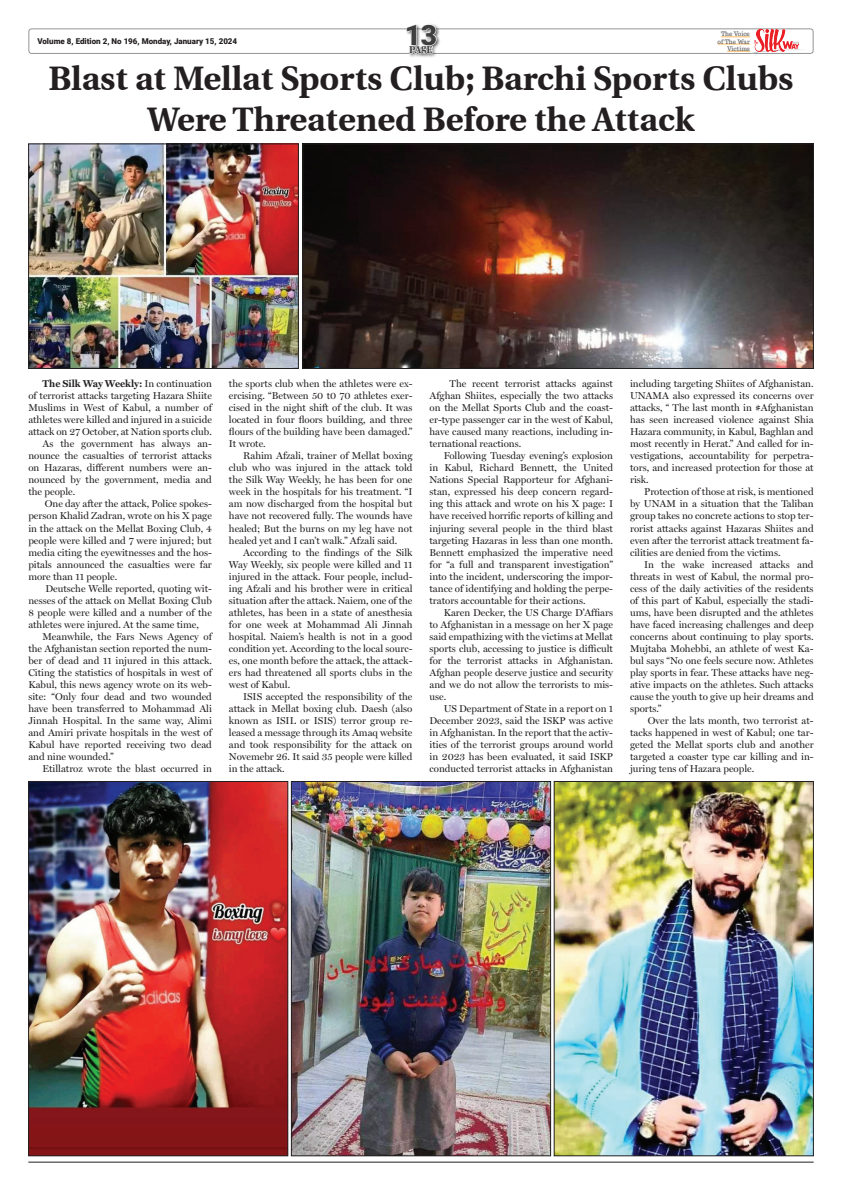
<style>
.page{position:relative;width:842px;height:1191px;background:#fff}
.page>*{position:absolute;margin:0;border:0;box-sizing:border-box;transform-origin:0 0}
.t1{font:700 34px/40.8px "Utopia";color:#231f20;text-align:center}
.t2{font:900 28px "Roboto";color:#3e3e3f}
.t3{font:10px/12px "Miller Display";color:#231f20;text-align:justify}
.t4{font:700 10px "Miller Text";color:#231f20}
.t5{font:700 10px "Utopia";color:#3e3e3f}
.t6{font:900 8px "Roboto";color:#231f20}
.t7{font:6px/7.2px "Trocchi";color:#57585a;text-align:center}
.s1{font-family:"Miller Display";font-weight:400}
</style>
<div class="page">
<img style="left:30px;top:783px;width:256px;height:371px">
<div style="left:28px;top:781px;width:260px;height:375px;border:1px solid #231f20"></div>
<img style="left:293px;top:783px;width:256px;height:371px">
<div style="left:291px;top:781px;width:260px;height:375px;border:1px solid #231f20"></div>
<img style="left:556px;top:783px;width:256px;height:371px">
<div style="left:554px;top:781px;width:260px;height:375px;border:1px solid #231f20"></div>
<img style="left:30px;top:146px;width:267px;height:221px">
<div style="left:28px;top:144px;width:271px;height:225px;border:1px solid #231f20"></div>
<img style="left:305px;top:146px;width:507px;height:221px">
<div style="left:303px;top:144px;width:511px;height:225px;border:1px solid #231f20"></div>
<div style="left:28px;top:28px;width:786px;height:26px;border:1px solid #939598;border-radius:3px"></div>
<img style="left:750px;top:29px;width:64px;height:24px">
<svg style="left:721px;top:37px;width:29px;height:1px"></svg>
<hr style="left:717px;top:44px;width:33px;height:1px;background:#fcba5c">
<svg style="left:727px;top:51px;width:23px;height:1px"></svg>
<div style="left:405px;top:23px;width:36px;height:35px;background:#231f20;opacity:.75"></div>
<svg style="left:406px;top:24px;width:31px;height:30px"></svg>
<hr style="left:28px;top:1161px;width:786px;height:1px;background:#231f20">
<h2 class="t2" style="left:405px;top:15px;width:34px">13</h2>
<p class="t5" style="left:409px;top:44px;width:25px">PAgE</p>
<p class="t7" style="left:727px;top:45px;width:24px">Victims</p>
<h1 class="t1" style="left:49px;top:59px;width:746px">Blast at Mellat Sports Club; Barchi Sports Clubs<br>Were Threatened Before the Attack</h1>
<p class="t6" style="left:37px;top:36px;width:201px">Volume 8, Edition 2, No 196, Monday, January 15, 2024</p>
<p class="t7" style="left:717px;top:30px;width:34px">The Voice of The War</p>
<p class="t4" style="left:43px;top:378px;width:171px">The Silk Way Weekly: <span class="s1">In continuation</span></p>
<p class="t3" style="left:28px;top:390px;width:185px">of terrorist attacks targeting Hazara Shiite</p>
<p class="t3" style="left:28px;top:402px;width:185px">Muslims in West of Kabul, a number of</p>
<p class="t3" style="left:28px;top:414px;width:185px">athletes were killed and injured in a suicide</p>
<p class="t3" style="left:28px;top:426px;width:185px">attack on 27 October, at Nation sports club.</p>
<p class="t3" style="left:43px;top:438px;width:171px">As the government has always an-</p>
<p class="t3" style="left:28px;top:450px;width:185px">nounce the casualties of terrorist attacks</p>
<p class="t3" style="left:28px;top:462px;width:185px">on Hazaras, different numbers were an-</p>
<p class="t3" style="left:28px;top:474px;width:185px">nounced by the government, media and</p>
<p class="t3" style="left:28px;top:486px;width:49px">the people.</p>
<p class="t3" style="left:45px;top:498px;width:169px">One day after the attack, Police spokes-</p>
<p class="t3" style="left:28px;top:510px;width:185px">person Khalid Zadran, wrote on his X page</p>
<p class="t3" style="left:28px;top:522px;width:185px">in the attack on the Mellat Boxing Club, 4</p>
<p class="t3" style="left:28px;top:534px;width:185px">people were killed and 7 were injured; but</p>
<p class="t3" style="left:28px;top:546px;width:185px">media citing the eyewitnesses and the hos-</p>
<p class="t3" style="left:28px;top:558px;width:185px">pitals announced the casualties were far</p>
<p class="t3" style="left:28px;top:570px;width:90px">more than 11 people.</p>
<p class="t3" style="left:45px;top:582px;width:168px">Deutsche Welle reported, quoting wit-</p>
<p class="t3" style="left:28px;top:594px;width:185px">nesses of the attack on Mellat Boxing Club</p>
<p class="t3" style="left:28px;top:606px;width:185px">8 people were killed and a number of the</p>
<p class="t3" style="left:28px;top:618px;width:172px">athletes were injured. At the same time,</p>
<p class="t3" style="left:43px;top:630px;width:171px">Meanwhile, the Fars News Agency of</p>
<p class="t3" style="left:28px;top:642px;width:185px">the Afghanistan section reported the num-</p>
<p class="t3" style="left:28px;top:654px;width:185px">ber of dead and 11 injured in this attack.</p>
<p class="t3" style="left:28px;top:666px;width:185px">Citing the statistics of hospitals in west of</p>
<p class="t3" style="left:28px;top:678px;width:185px">Kabul, this news agency wrote on its web-</p>
<p class="t3" style="left:28px;top:690px;width:185px">site: “Only four dead and two wounded</p>
<p class="t3" style="left:28px;top:702px;width:185px">have been transferred to Mohammad Ali</p>
<p class="t3" style="left:28px;top:714px;width:185px">Jinnah Hospital. In the same way, Alimi</p>
<p class="t3" style="left:28px;top:726px;width:185px">and Amiri private hospitals in the west of</p>
<p class="t3" style="left:28px;top:738px;width:185px">Kabul have reported receiving two dead</p>
<p class="t3" style="left:28px;top:750px;width:87px">and nine wounded.”</p>
<p class="t3" style="left:43px;top:762px;width:171px">Etillatroz wrote the blast occurred in</p>
<p class="t3" style="left:229px;top:378px;width:185px">the sports club when the athletes were ex&shy;ercising. “Between 50 t0 70 athletes exer&shy;cised in the night shift of the club. It was located in four floors building, and three flours of the building have been damaged.” It wrote.</p>
<p class="t3" style="left:229px;top:450px;width:185px;text-indent:14px">Rahim Afzali, trainer of Mellat boxing club who was injured in the attack told the Silk Way Weekly, he has been for one week in the hospitals for his treatment. “I am now discharged from the hospital but have not recovered fully. The wounds have healed; But the burns on my leg have not healed yet and I can’t walk.” Afzali said.</p>
<p class="t3" style="left:229px;top:546px;width:185px;text-indent:14px">According to the findings of the Silk Way Weekly, six people were killed and 11 injured in the attack. Four people, includ&shy;ing Afzali and his brother were in critical situation after the attack. Naiem, one of the athletes, has been in a state of anesthesia for one week at Mohammad Ali Jinnah hospital. Naiem’s health is not in a good condition yet. According to the local sourc&shy;es, one month before the attack, the attack&shy;ers had threatened all sports clubs in the west of Kabul.</p>
<p class="t3" style="left:229px;top:690px;width:185px;text-indent:14px">ISIS accepted the responsibility of the attack in Mellat boxing club. Daesh (also known as ISIL or ISIS) terror group re&shy;leased a message through its Amaq website and took responsibility for the attack on Novemebr 26. It said 35 people were killed in the attack.</p>
<p class="t3" style="left:429px;top:378px;width:185px;text-indent:20px">The recent terrorist attacks against Afghan Shiites, especially the two attacks on the Mellat Sports Club and the coast&shy;er-type passenger car in the west of Kabul, have caused many reactions, including in&shy;ternational reactions.</p>
<p class="t3" style="left:429px;top:450px;width:185px;text-indent:14px">Following Tuesday evening’s explosion in Kabul, Richard Bennett, the United Nations Special Rapporteur for Afghani&shy;stan, expressed his deep concern regard&shy;ing this attack and wrote on his X page: I have received horrific reports of killing and injuring several people in the third blast targeting Hazaras in less than one month.<br>Bennett emphasized the imperative need for “a full and transparent investigation” into the incident, underscoring the impor&shy;tance of identifying and holding the perpe&shy;trators accountable for their actions.</p>
<p class="t3" style="left:429px;top:606px;width:185px;text-indent:14px">Karen Decker, the US Charge D’Affiars to Afghanistan in a message on her X page said empathizing with the victims at Mellat sports club, accessing to justice is difficult for the terrorist attacks in Afghanistan.<br>Afghan people deserve justice and security and we do not allow the terrorists to mis&shy;use.</p>
<p class="t3" style="left:429px;top:702px;width:185px;text-indent:14px">US Department of State in a report on 1<br>December 2023, said the ISKP was active in Afghanistan. In the report that the activ&shy;ities of the terrorist groups around world in 2023 has been evaluated, it said ISKP conducted terrorist attacks in Afghanistan</p>
<p class="t3" style="left:630px;top:378px;width:185px">including targeting Shiites of Afghanistan.<br>UNAMA also expressed its concerns over attacks, “ The last month in #Afghanistan has seen increased violence against Shia Hazara community, in Kabul, Baghlan and most recently in Herat.” And called for in&shy;vestigations, accountability for perpetra&shy;tors, and increased protection for those at risk.</p>
<p class="t3" style="left:630px;top:486px;width:185px;text-indent:14px">Protection of those at risk, is mentioned by UNAM in a situation that the Taliban group takes no concrete actions to stop ter&shy;rorist attacks against Hazaras Shiites and even after the terrorist attack treatment fa&shy;cilities are denied from the victims.</p>
<p class="t3" style="left:630px;top:558px;width:185px;text-indent:14px">In the wake increased attacks and threats in west of Kabul, the normal pro&shy;cess of the daily activities of the residents of this part of Kabul, especially the stadi&shy;ums, have been disrupted and the athletes have faced increasing challenges and deep concerns about continuing to play sports.<br>Mujtaba Mohebbi, an athlete of west Ka&shy;bul says “No one feels secure now. Athletes play sports in fear. These attacks have neg&shy;ative impacts on the athletes. Such attacks cause the youth to give up heir dreams and sports.”</p>
<p class="t3" style="left:630px;top:714px;width:185px;text-indent:18px">Over the lats month, two terrorist at&shy;tacks happened in west of Kabul; one tar&shy;geted the Mellat sports club and another targeted a coaster type car killing and in&shy;juring tens of Hazara people.</p>
</div>
